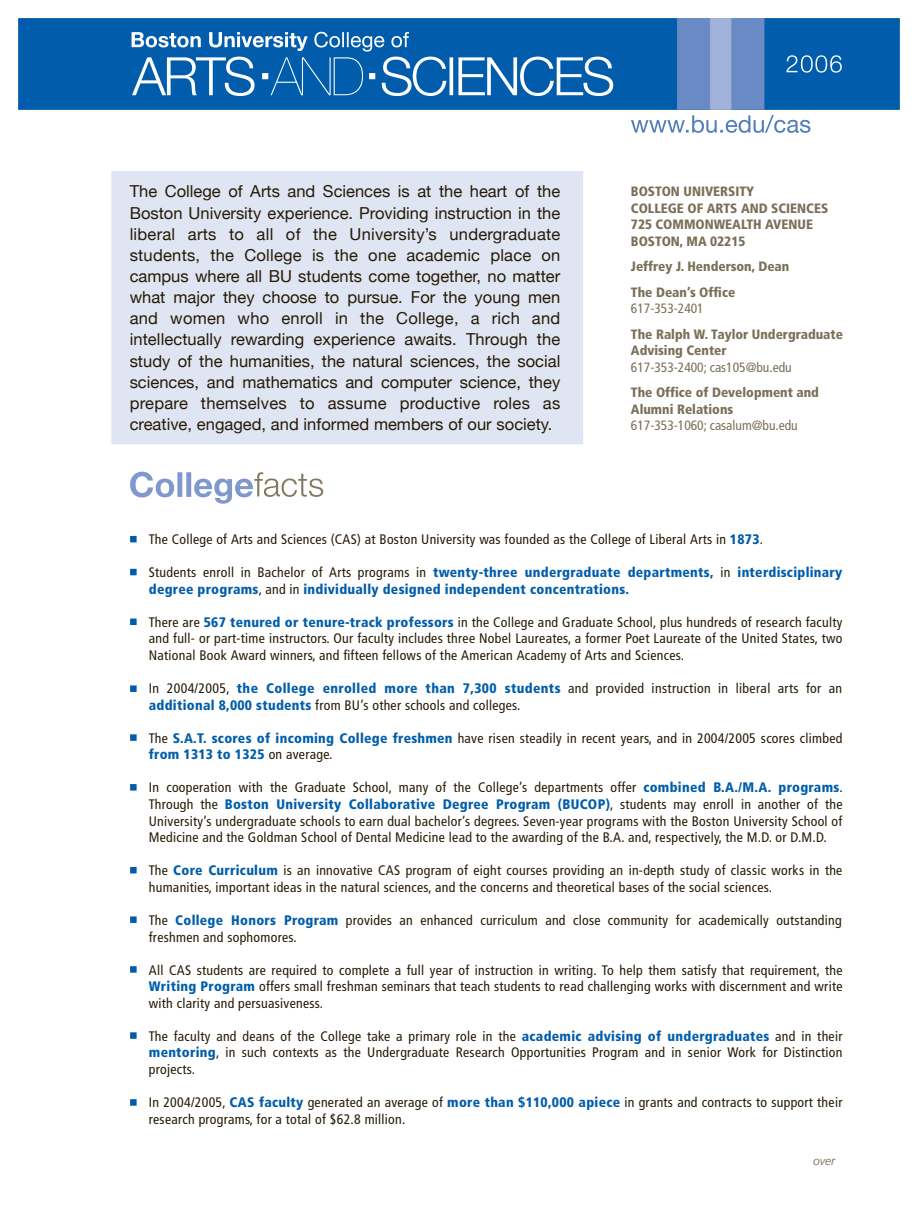
<style>
.page{position:relative;width:918px;height:1208px;background:#fff}
.page>*{position:absolute;margin:0;border:0;box-sizing:border-box;transform-origin:0 0}
.t1{font:16.5px/21.1px "Helvetica Neue";color:#251a05;text-align:justify}
.t2{font:condensed 13.8px/16.5px "Frutiger";letter-spacing:.02em;color:#251a05}
.t3{font:900 condensed 13.8px/16.5px "Frutiger";letter-spacing:.02em;color:#015dab}
.t4{font:900 condensed 13.5px/16.5px "Frutiger";color:#7a6f58}
.t5{font:condensed 13.5px "Frutiger";color:#7a6f58}
.t6{font:italic 300 12px "Frutiger";color:#6f654e}
.s1{font-weight:900;color:#015dab}
.s2{font-weight:400;color:#251a05}
</style>
<div class="page">
<div style="left:111px;top:171px;width:472px;height:273px;background:#e0e5f3"></div>
<div style="left:130px;top:536px;width:7px;height:6px;background:#015dab"></div>
<div style="left:130px;top:569px;width:7px;height:6px;background:#015dab"></div>
<div style="left:130px;top:619px;width:7px;height:6px;background:#015dab"></div>
<div style="left:130px;top:685px;width:7px;height:7px;background:#015dab"></div>
<div style="left:130px;top:734px;width:7px;height:7px;background:#015dab"></div>
<div style="left:130px;top:784px;width:7px;height:7px;background:#015dab"></div>
<div style="left:130px;top:867px;width:7px;height:6px;background:#015dab"></div>
<div style="left:130px;top:916px;width:7px;height:7px;background:#015dab"></div>
<div style="left:130px;top:966px;width:7px;height:7px;background:#015dab"></div>
<div style="left:130px;top:1032px;width:7px;height:7px;background:#015dab"></div>
<div style="left:130px;top:1099px;width:7px;height:7px;background:#015dab"></div>
<svg style="left:130px;top:472px;width:44px;height:25px"></svg>
<div style="left:177px;top:472px;width:5px;height:25px;background:#7f99cd"></div>
<div style="left:186px;top:472px;width:5px;height:25px;background:#7f99cd"></div>
<svg style="left:194px;top:472px;width:129px;height:32px"></svg>
<div style="left:18px;top:18px;width:882px;height:92px;background:#015dab"></div>
<hr style="left:450px;top:57px;width:3px;height:38px;background:#fff">
<svg style="left:458px;top:57px;width:155px;height:39px"></svg>
<svg style="left:132px;top:32px;width:314px;height:64px"></svg>
<svg style="left:631px;top:115px;width:179px;height:18px"></svg>
<div style="left:677px;top:18px;width:87px;height:92px;background:#6a8ac5"></div>
<div style="left:710px;top:18px;width:21px;height:92px;background:#a1b2da"></div>
<svg style="left:786px;top:55px;width:56px;height:18px"></svg>
<p class="t1" style="left:130px;top:181px;width:432px">The College of Arts and Sciences is at the heart of the Boston University experience. Providing instruction in the liberal arts to all of the University’s undergraduate students, the College is the one academic place on campus where all BU students come together, no matter what major they choose to pursue. For the young men and women who enroll in the College, a rich and intellectually rewarding experience awaits. Through the study of the humanities, the natural sciences, the social sciences, and mathematics and computer science, they prepare themselves to assume productive roles as creative, engaged, and informed members of our society.</p>
<p class="t4" style="left:631px;top:183px;width:199px">BOSTON UNIVERSITY<br>COLLEGE OF ARTS AND SCIENCES<br>725 COMMONWEALTH AVENUE<br>BOSTON, MA 02215</p>
<p class="t4" style="left:631px;top:254px;width:160px;line-height:25.5px">Jeffrey J. Henderson, Dean<br>The Dean’s Office</p>
<p class="t5" style="left:631px;top:301px;width:74px">617-353-2401</p>
<p class="t4" style="left:631px;top:326px;width:214px">The Ralph W. Taylor Undergraduate<br>Advising Center</p>
<p class="t5" style="left:631px;top:359px;width:162px">617-353-2400; cas105@bu.edu</p>
<p class="t4" style="left:631px;top:384px;width:190px">The Office of Development and<br>Alumni Relations</p>
<p class="t5" style="left:631px;top:418px;width:168px">617-353-1060; casalum@bu.edu</p>
<p class="t2" style="left:149px;top:531px;width:616px">The College of Arts and Sciences (CAS) at Boston University was founded as the College of Liberal Arts in <span class="s1">1873</span>.</p>
<p class="t3" style="left:149px;top:564px;width:695px"><span class="s2">Students enroll in Bachelor of Arts programs in</span> twenty-three undergraduate departments, <span class="s2">in</span> interdisciplinary degree programs<span class="s2">, and in</span> individually designed independent concentrations.</p>
<p class="t2" style="left:149px;top:614px;width:695px;text-align:justify">There are <span class="s1">567 tenured or tenure-track professors</span> in the College and Graduate School, plus hundreds of research faculty and full- or part-time instructors. Our faculty includes three Nobel Laureates, a former Poet Laureate of the United States, two National Book Award winners, and fifteen fellows of the American Academy of Arts and Sciences.</p>
<p class="t2" style="left:149px;top:680px;width:695px">In 2004/2005, <span class="s1">the College enrolled more than 7,300 students</span> and provided instruction in liberal arts for an <span class="s1">additional 8,000 students</span> from BU’s other schools and colleges.</p>
<p class="t2" style="left:149px;top:730px;width:695px">The <span class="s1">S.A.T. scores of incoming College freshmen</span> have risen steadily in recent years, and in 2004/2005 scores climbed <span class="s1">from 1313 to 1325</span> on average.</p>
<p class="t2" style="left:149px;top:780px;width:696px;text-align:justify">In cooperation with the Graduate School, many of the College’s departments offer <span class="s1">combined B.A./M.A. programs</span>.<br>Through the <span class="s1">Boston University Collaborative Degree Program (BUCOP)</span>, students may enroll in another of the University’s undergraduate schools to earn dual bachelor’s degrees. Seven-year programs with the Boston University School of Medicine and the Goldman School of Dental Medicine lead to the awarding of the B.A. and, respectively, the M.D. or D.M.D.</p>
<p class="t2" style="left:149px;top:862px;width:695px">The <span class="s1">Core Curriculum</span> is an innovative CAS program of eight courses providing an in-depth study of classic works in the humanities, important ideas in the natural sciences, and the concerns and theoretical bases of the social sciences.</p>
<p class="t2" style="left:149px;top:912px;width:694px">The <span class="s1">College Honors Program</span> provides an enhanced curriculum and close community for academically outstanding freshmen and sophomores.</p>
<p class="t2" style="left:149px;top:962px;width:695px;text-align:justify">All CAS students are required to complete a full year of instruction in writing. To help them satisfy that requirement, the <span class="s1">Writing Program</span> offers small freshman seminars that teach students to read challenging works with discernment and write with clarity and persuasiveness.</p>
<p class="t2" style="left:149px;top:1028px;width:695px;text-align:justify">The faculty and deans of the College take a primary role in the <span class="s1">academic advising of undergraduates</span> and in their <span class="s1">mentoring</span>, in such contexts as the Undergraduate Research Opportunities Program and in senior Work for Distinction projects.</p>
<p class="t2" style="left:149px;top:1094px;width:695px">In 2004/2005, <span class="s1">CAS faculty</span> generated an average of <span class="s1">more than $110,000 apiece</span> in grants and contracts to support their research programs, for a total of $62.8 million.</p>
<p class="t6" style="left:813px;top:1154px;width:24px">over</p>
</div>
